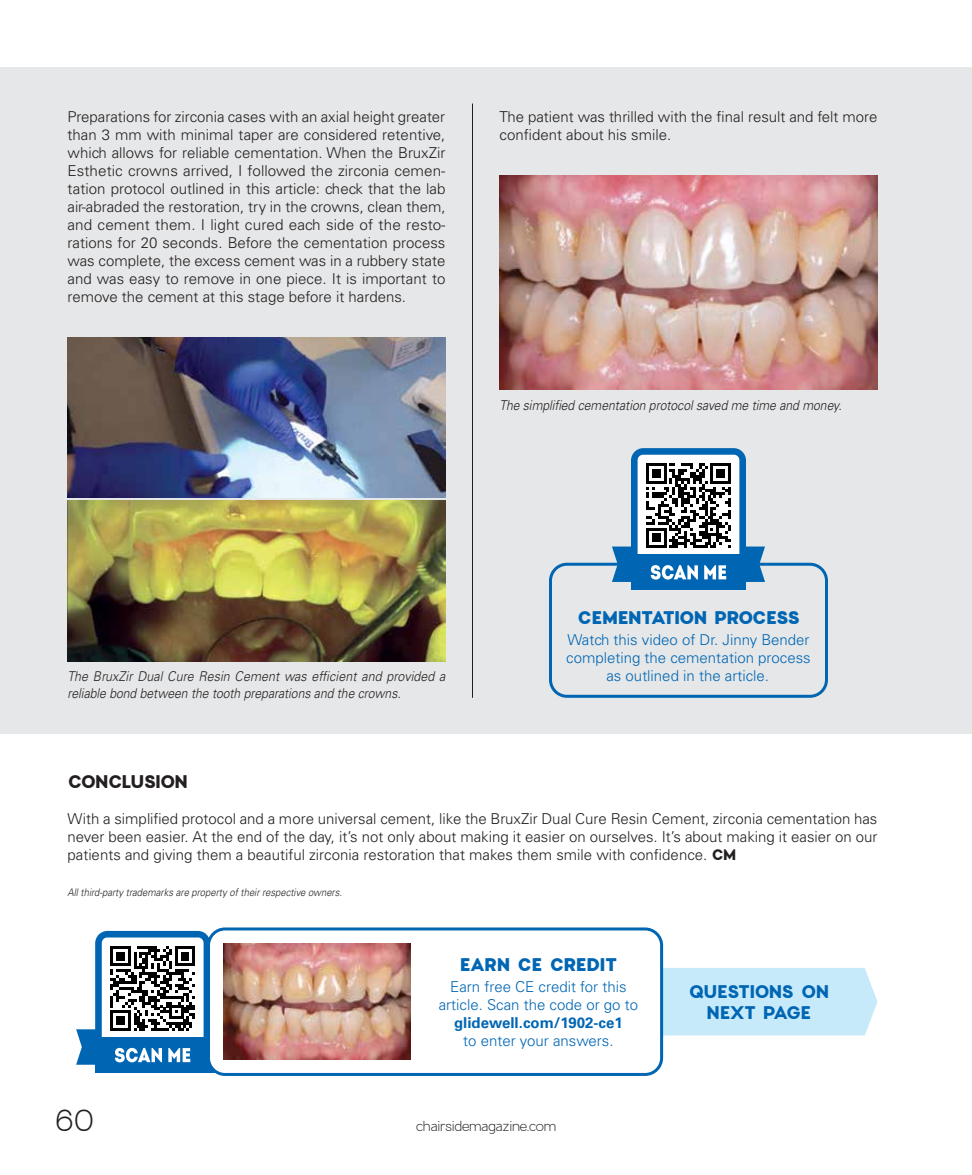
<style>
.page{position:relative;width:972px;height:1175px;background:#fff}
.page>*{position:absolute;margin:0;border:0;box-sizing:border-box;transform-origin:0 0}
.t1{font:300 30px "Charlevoix Pro";color:#231f20}
.t2{font:800 18px "Charlevoix Pro";letter-spacing:-.045em;color:#0066b3}
.t3{font:700 18px/21px "Charlevoix Pro";letter-spacing:-.05em;color:#0066b3;text-align:center}
.t4{font:700 18px "Charlevoix Pro";letter-spacing:-.06em;color:#231f20}
.t5{font:300 15px/18px "Univers LT Std";color:#231f20;text-align:justify}
.t6{font:300 15px/18px "Univers LT Std";color:#0066b3;text-align:center}
.t7{font:700 15px "Univers LT Std";color:#0066b3}
.t8{font:italic 300 13.5px/16.5px "Univers LT Std";color:#231f20;scale:.92 1}
.t9{font:italic 300 13.5px "Univers LT Std";color:#231f20;scale:.9 1}
.t10{font:300 13.5px "Charlevoix Pro";letter-spacing:-.02em;color:#231f20}
.t11{font:italic 300 10.5px "Univers LT Std";color:#231f20;scale:.9 1}
.s1{font-family:"Charlevoix Pro";font-weight:700}
</style>
<div class="page">
<div style="left:0;top:68px;width:972px;height:666px;background:#e6e7e8"></div>
<hr style="left:472px;top:104px;width:1px;height:594px;background:#231f20">
<img style="left:68px;top:338px;width:378px;height:160px">
<img style="left:68px;top:501px;width:377px;height:160px">
<img style="left:500px;top:176px;width:378px;height:213px">
<div style="left:549px;top:562px;width:279px;height:136px;border:3px solid #0066b3;border-radius:16px"></div>
<div style="left:631px;top:554px;width:115px;height:36px;background:#0066b3"></div>
<svg style="left:612px;top:448px;width:153px;height:134px"></svg>
<hr style="left:971px;top:0;width:1px;height:151px;background:#c7eafb">
<hr style="left:971px;top:1140px;width:1px;height:34px;background:#c7eafb">
<div style="left:663px;top:968px;width:215px;height:67px;background:#c7eafb"></div>
<div style="left:95px;top:1037px;width:121px;height:35px;background:#0066b3"></div>
<svg style="left:76px;top:931px;width:133px;height:133px"></svg>
<div style="left:208px;top:929px;width:454px;height:145px;background:#fff;border-radius:16px"></div>
<div style="left:207px;top:927px;width:456px;height:149px;border:3px solid #0066b3;border-radius:16px"></div>
<img style="left:224px;top:944px;width:186px;height:116px">
<p class="t5" style="left:68px;top:107px;width:380px">Preparations for zirconia cases with an axial height greater than 3 mm with minimal taper are considered retentive, which allows for reliable cementation. When the BruxZir Esthetic crowns arrived, I followed the zirconia cemen&shy;tation protocol outlined in this article: check that the lab air-abraded the restoration, try in the crowns, clean them, and cement them. I light cured each side of the resto&shy;rations for 20 seconds. Before the cementation process was complete, the excess cement was in a rubbery state and was easy to remove in one piece. It is important to remove the cement at this stage before it hardens.</p>
<p class="t5" style="left:500px;top:107px;width:379px">The patient was thrilled with the final result and felt more confident about his smile.</p>
<p class="t9" style="left:500px;top:397px;width:382px">The simplified cementation protocol saved me time and money.</p>
<p class="t8" style="left:68px;top:668px;width:412px">The BruxZir Dual Cure Resin Cement was efficient and provided a reliable bond between the tooth preparations and the crowns.</p>
<p class="t2" style="left:577px;top:605px;width:224px">CEMENTATION PROCESS</p>
<p class="t6" style="left:566px;top:631px;width:246px">Watch this video of Dr. Jinny Bender completing the cementation process as outlined in the article.</p>
<p class="t4" style="left:68px;top:769px;width:122px">CONCLUSION</p>
<p class="t5" style="left:68px;top:809px;width:812px">With a simplified protocol and a more universal cement, like the BruxZir Dual Cure Resin Cement, zirconia cementation has never been easier. At the end of the day, it’s not only about making it easier on ourselves. It’s about making it easier on our patients and giving them a beautiful zirconia restoration that makes them smile with confidence. <span class="s1">CM</span></p>
<p class="t11" style="left:68px;top:885px;width:307px">All third-party trademarks are property of their respective owners.</p>
<p class="t2" style="left:460px;top:951px;width:159px">EARN CE CREDIT</p>
<p class="t6" style="left:439px;top:978px;width:201px">Earn free CE credit for this article. Scan the code or go to</p>
<p class="t7" style="left:454px;top:1014px;width:170px">glidewell.com/1902-ce1</p>
<p class="t6" style="left:463px;top:1032px;width:152px">to enter your answers.</p>
<h1 class="t1" style="left:54px;top:1101px;width:42px">60</h1>
<p class="t10" style="left:416px;top:1117px;width:142px">chairsidemagazine.com</p>
<p class="t3" style="left:688px;top:981px;width:142px">QUESTIONS ON<br>NEXT PAGE</p>
</div>
